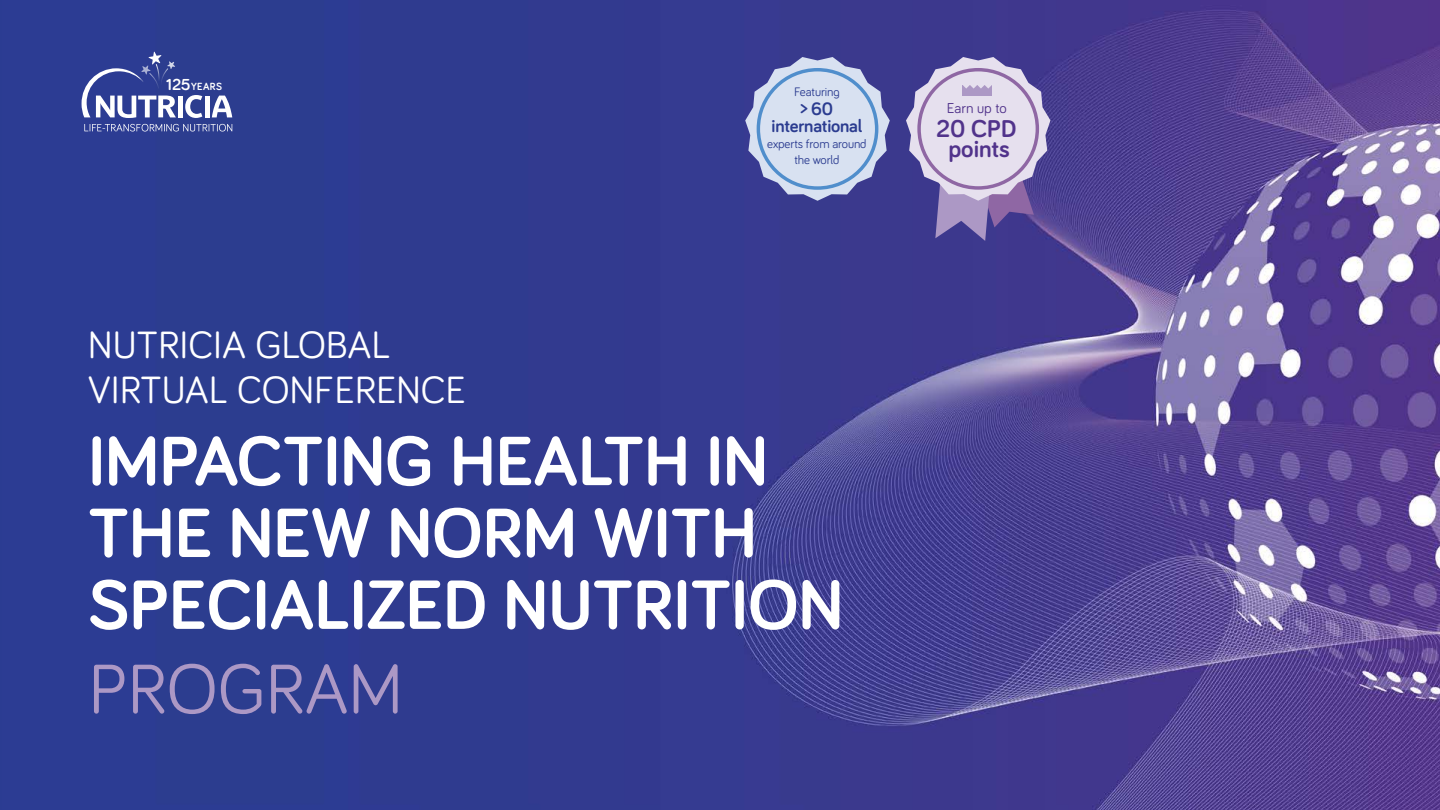
<style>
.page{position:relative;width:1440px;height:810px;background:#fff}
.page>*{position:absolute;margin:0;border:0;box-sizing:border-box;transform-origin:0 0}
.t1{font:700 71.85px/71.8px "Bariol";color:#fff}
.t2{font:71.85px "Bariol";color:#ac98c5}
.t3{font:39.22px/44.5px "Bariol";color:#fff}
.t4{font:700 25.12px/19.8px "Bariol";color:#51338b;text-align:center}
.t5{font:700 18.52px/17.5px "Bariol";letter-spacing:-.01em;color:#2b3c90;text-align:center}
.t6{font:14.85px "Bariol";color:#51338b}
.t7{font:12.67px/16px "Bariol";letter-spacing:-.01em;color:#2b3c90;text-align:center}
.t8{font:700 10.73px "Bariol";letter-spacing:.03em;color:#fff}
.s1{font-size:16.42px}
</style>
<div class="page">
<img style="left:0;top:0;width:1440px;height:810px">
<svg style="left:84px;top:124px;width:148px;height:8px"></svg>
<hr style="left:205px;top:96px;width:4px;height:21px;background:#fff">
<svg style="left:212px;top:96px;width:20px;height:21px"></svg>
<svg style="left:185px;top:95px;width:17px;height:23px"></svg>
<div style="left:178px;top:96px;width:5px;height:21px;background:#fff"></div>
<svg style="left:82px;top:52px;width:94px;height:66px"></svg>
<svg style="left:906px;top:57px;width:144px;height:184px"></svg>
<svg style="left:745px;top:57px;width:145px;height:144px"></svg>
<div style="left:758px;top:70px;width:119px;height:118px;background:#d8e1f1;border-radius:50%"></div>
<div style="left:757px;top:68px;width:121px;height:122px;border:3px solid #508ecc;border-radius:50%"></div>
<p class="t8" style="left:166px;top:79px;width:57px"><span class="s1">125</span>YEARS</p>
<p class="t3" style="left:88px;top:321px;width:379px">NUTRICIA GLOBAL<br>VIRTUAL CONFERENCE</p>
<p class="t7" style="left:794px;top:83px;width:47px">Featuring</p>
<p class="t5" style="left:772px;top:99px;width:92px">&gt; 60 international</p>
<p class="t7" style="left:767px;top:135px;width:101px">experts from around the world</p>
<p class="t1" style="left:88px;top:422px;width:757px">IMPACTING HEALTH IN<br>THE NEW NORM WITH<br>SPECIALIZED NUTRITION</p>
<p class="t2" style="left:88px;top:640px;width:317px">PROGRAM</p>
<p class="t6" style="left:947px;top:98px;width:61px">Earn up to</p>
<p class="t4" style="left:936px;top:118px;width:82px">20 CPD points</p>
</div>
